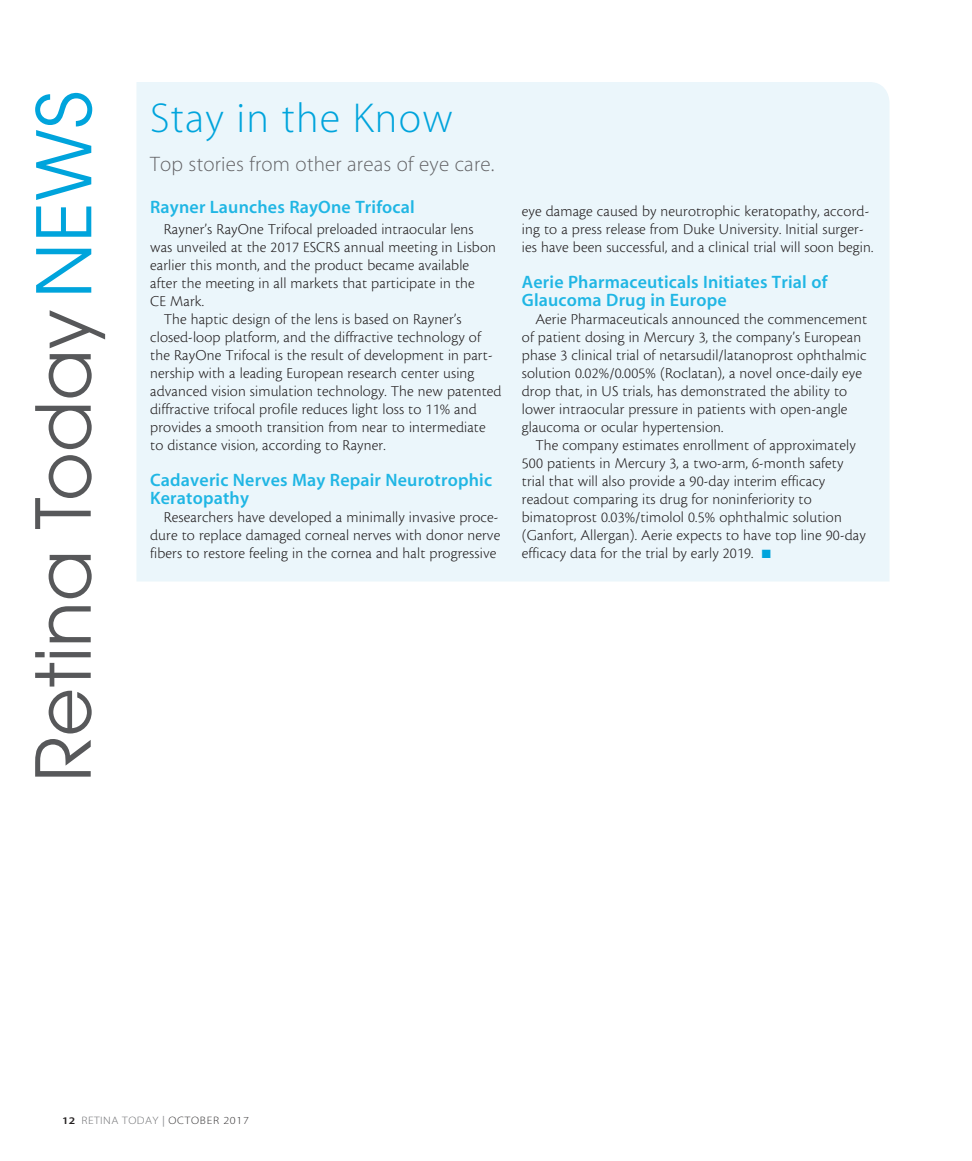
<style>
.page{position:relative;width:972px;height:1161px;background:#fff}
.page>*{position:absolute;margin:0;border:0;box-sizing:border-box;transform-origin:0 0}
.headline{font:42px "Myriad MM 215 600";letter-spacing:.03em;color:#00a4dc}
.deck{font:21px "Myriad MM 215 600";letter-spacing:.01em;color:#636366}
.deck-2{font:18px/18px "Myriad MM 565 600";letter-spacing:.01em;color:#20b6e4}
.body{font:15.75px/18px "Cronos MM 250 10";letter-spacing:.01em;color:#231f20}
.t1{font:10.8px "Myriad MM 215 600";letter-spacing:.05em;color:#6c6d70;scale:1.11 1}
.s1{color:#00a4dc}
.s2{font-family:"Myriad MM 565 600";font-size:10.2px;color:#231f20}
.s3{font-family:"Myriad MM 400 600";color:#939598}
.s4{color:#312f30}
</style>
<div class="page">
<svg style="left:35px;top:310px;width:70px;height:467px"></svg>
<svg style="left:35px;top:93px;width:57px;height:200px"></svg>
<div style="left:136px;top:82px;width:754px;height:500px;background:#ebf6fb"></div>
<p class="headline" style="left:150px;top:98px;width:304px">Stay in the Know</p>
<p class="deck" style="left:150px;top:154px;width:346px">Top stories from other areas of eye care.</p>
<p class="deck-2" style="left:150px;top:199px;width:266px">Rayner Launches RayOne Trifocal</p>
<p class="body" style="left:150px;top:220px;width:347px;text-indent:14px">Rayner’s RayOne Trifocal preloaded intraocular lens was unveiled at the 2017 ESCRS annual meeting in Lisbon earlier this month, and the product became available after the meeting in all markets that participate in the<br>CE Mark.</p>
<p class="body" style="left:150px;top:310px;width:353px;text-indent:14px">The haptic design of the lens is based on Rayner’s closed-loop platform, and the diffractive technology of the RayOne Trifocal is the result of development in part&shy;nership with a leading European research center using advanced vision simulation technology. The new patented diffractive trifocal profile reduces light loss to 11% and provides a smooth transition from near to intermediate to distance vision, according to Rayner.</p>
<p class="deck-2" style="left:150px;top:472px;width:343px">Cadaveric Nerves May Repair Neurotrophic<br>Keratopathy</p>
<p class="body" style="left:150px;top:508px;width:352px;text-align:justify;text-indent:14px">Researchers have developed a minimally invasive proce&shy;dure to replace damaged corneal nerves with donor nerve fibers to restore feeling in the cornea and halt progressive</p>
<p class="body" style="left:522px;top:202px;width:353px">eye damage caused by neurotrophic keratopathy, accord&shy;ing to a press release from Duke University. Initial surger&shy;ies have been successful, and a clinical trial will soon begin.</p>
<p class="deck-2" style="left:522px;top:274px;width:307px">Aerie Pharmaceuticals Initiates Trial of<br>Glaucoma Drug in Europe</p>
<p class="body" style="left:522px;top:310px;width:347px;text-indent:14px">Aerie Pharmaceuticals announced the commencement of patient dosing in Mercury 3, the company’s European phase 3 clinical trial of netarsudil/latanoprost ophthalmic solution 0.02%/0.005% (Roclatan), a novel once-daily eye drop that, in US trials, has demonstrated the ability to lower intraocular pressure in patients with open-angle glaucoma or ocular hypertension.</p>
<p class="body" style="left:522px;top:436px;width:345px;text-indent:14px">The company estimates enrollment of approximately 500 patients in Mercury 3, a two-arm, 6-month safety trial that will also provide a 90-day interim efficacy readout comparing its drug for noninferiority to bimatoprost 0.03%/timolol 0.5% ophthalmic solution (Ganfort, Allergan). Aerie expects to have top line 90-day efficacy data for the trial by early 2019. <span class="s1">■</span></p>
<p class="t1" style="left:62px;top:1115px;width:170px"><span class="s2">12</span> RETINA TODAY <span class="s3">|</span> <span class="s4">OCTOBER 2017</span></p>
</div>
